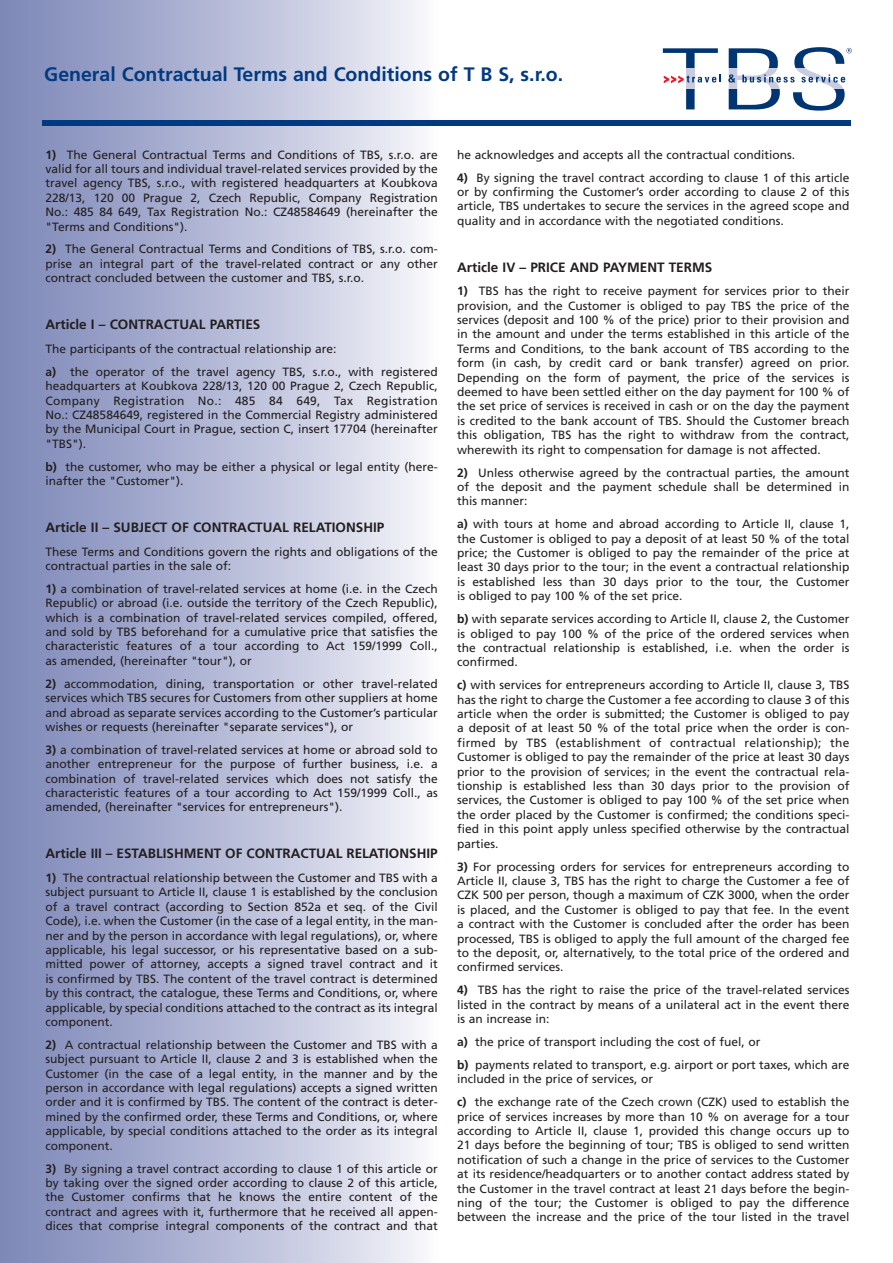
<style>
.page{position:relative;width:893px;height:1263px;background:#fff}
.page>*{position:absolute;margin:0;border:0;box-sizing:border-box;transform-origin:0 0}
.t1{font:700 19.5px "Frutiger CE";color:#013a81}
.t2{font:700 13.5px "Frutiger CE";color:#231f20}
.t3{font:12px/14.4px "Frutiger CE";color:#231f20;text-align:justify}
.s1{font-weight:700}
</style>
<div class="page">
<div style="left:0;top:0;width:438px;height:1263px;background:linear-gradient(to right,#7984b6,#f4f4fa)"></div>
<svg style="left:662px;top:47px;width:189px;height:64px"></svg>
<div style="left:43px;top:120px;width:808px;height:6px;background:#013a81"></div>
<h1 class="t1" style="left:44px;top:66px;width:520px">General Contractual Terms and Conditions of T B S, s.r.o.</h1>
<p class="t3" style="left:46px;top:148px;width:393px"><span class="s1">1)</span> The General Contractual Terms and Conditions of TBS, s.r.o. are valid for all tours and individual travel-related services provided by the travel agency TBS, s.r.o., with registered headquarters at Koubkova 228/13, 120 00 Prague 2, Czech Republic, Company Registration No.: 485 84 649, Tax Registration No.: CZ48584649 (hereinafter the "Terms and Conditions").</p>
<p class="t3" style="left:46px;top:243px;width:393px"><span class="s1">2)</span> The General Contractual Terms and Conditions of TBS, s.r.o. com&shy;prise an integral part of the travel-related contract or any other contract concluded between the customer and TBS, s.r.o.</p>
<p class="t2" style="left:46px;top:319px;width:216px">Article I – CONTRACTUAL PARTIES</p>
<p class="t3" style="left:46px;top:338px;width:393px;line-height:23px">The participants of the contractual relationship are:<br><span class="s1">a)</span> the operator of the travel agency TBS, s.r.o., with registered</p>
<p class="t3" style="left:46px;top:379px;width:393px">headquarters at Koubkova 228/13, 120 00 Prague 2, Czech Republic, Company Registration No.: 485 84 649, Tax Registration No.: CZ48584649, registered in the Commercial Registry administered by the Municipal Court in Prague, section C, insert 17704 (hereinafter "TBS").</p>
<p class="t3" style="left:46px;top:460px;width:393px"><span class="s1">b)</span> the customer, who may be either a physical or legal entity (here&shy;inafter the "Customer").</p>
<p class="t2" style="left:46px;top:521px;width:340px">Article II – SUBJECT OF CONTRACTUAL RELATIONSHIP</p>
<p class="t3" style="left:46px;top:545px;width:393px">These Terms and Conditions govern the rights and obligations of the contractual parties in the sale of:</p>
<p class="t3" style="left:46px;top:582px;width:393px"><span class="s1">1)</span> a combination of travel-related services at home (i.e. in the Czech Republic) or abroad (i.e. outside the territory of the Czech Republic), which is a combination of travel-related services compiled, offered, and sold by TBS beforehand for a cumulative price that satisfies the characteristic features of a tour according to Act 159/1999 Coll., as amended, (hereinafter "tour"), or</p>
<p class="t3" style="left:46px;top:677px;width:393px"><span class="s1">2)</span> accommodation, dining, transportation or other travel-related services which TBS secures for Customers from other suppliers at home and abroad as separate services according to the Customer’s particular wishes or requests (hereinafter "separate services"), or</p>
<p class="t3" style="left:46px;top:743px;width:393px"><span class="s1">3)</span> a combination of travel-related services at home or abroad sold to another entrepreneur for the purpose of further business, i.e. a combination of travel-related services which does not satisfy the characteristic features of a tour according to Act 159/1999 Coll., as amended, (hereinafter "services for entrepreneurs").</p>
<p class="t2" style="left:46px;top:848px;width:393px">Article III – ESTABLISHMENT OF CONTRACTUAL RELATIONSHIP</p>
<p class="t3" style="left:46px;top:871px;width:393px"><span class="s1">1)</span> The contractual relationship between the Customer and TBS with a subject pursuant to Article II, clause 1 is established by the conclusion of a travel contract (according to Section 852a et seq. of the Civil Code), i.e. when the Customer (in the case of a legal entity, in the man&shy;ner and by the person in accordance with legal regulations), or, where applicable, his legal successor, or his representative based on a sub&shy;mitted power of attorney, accepts a signed travel contract and it is confirmed by TBS. The content of the travel contract is determined by this contract, the catalogue, these Terms and Conditions, or, where applicable, by special conditions attached to the contract as its integral component.</p>
<p class="t3" style="left:46px;top:1038px;width:393px"><span class="s1">2)</span> A contractual relationship between the Customer and TBS with a subject pursuant to Article II, clause 2 and 3 is established when the Customer (in the case of a legal entity, in the manner and by the person in accordance with legal regulations) accepts a signed written order and it is confirmed by TBS. The content of the contract is deter&shy;mined by the confirmed order, these Terms and Conditions, or, where applicable, by special conditions attached to the order as its integral component.</p>
<p class="t3" style="left:46px;top:1162px;width:393px"><span class="s1">3)</span> By signing a travel contract according to clause 1 of this article or by taking over the signed order according to clause 2 of this article, the Customer confirms that he knows the entire content of the contract and agrees with it, furthermore that he received all appen&shy;dices that comprise integral components of the contract and that</p>
<p class="t3" style="left:457px;top:148px;width:339px">he acknowledges and accepts all the contractual conditions.</p>
<p class="t3" style="left:457px;top:171px;width:393px"><span class="s1">4)</span> By signing the travel contract according to clause 1 of this article or by confirming the Customer’s order according to clause 2 of this article, TBS undertakes to secure the services in the agreed scope and quality and in accordance with the negotiated conditions.</p>
<p class="t2" style="left:457px;top:261px;width:256px">Article IV – PRICE AND PAYMENT TERMS</p>
<p class="t3" style="left:457px;top:284px;width:393px"><span class="s1">1)</span> TBS has the right to receive payment for services prior to their provision, and the Customer is obliged to pay TBS the price of the services (deposit and 100 % of the price) prior to their provision and in the amount and under the terms established in this article of the Terms and Conditions, to the bank account of TBS according to the form (in cash, by credit card or bank transfer) agreed on prior.<br>Depending on the form of payment, the price of the services is deemed to have been settled either on the day payment for 100 % of the set price of services is received in cash or on the day the payment is credited to the bank account of TBS. Should the Customer breach this obligation, TBS has the right to withdraw from the contract, wherewith its right to compensation for damage is not affected.</p>
<p class="t3" style="left:457px;top:466px;width:393px"><span class="s1">2)</span> Unless otherwise agreed by the contractual parties, the amount of the deposit and the payment schedule shall be determined in this manner:</p>
<p class="t3" style="left:457px;top:517px;width:393px"><span class="s1">a)</span> with tours at home and abroad according to Article II, clause 1, the Customer is obliged to pay a deposit of at least 50 % of the total price; the Customer is obliged to pay the remainder of the price at least 30 days prior to the tour; in the event a contractual relationship is established less than 30 days prior to the tour, the Customer is obliged to pay 100 % of the set price.</p>
<p class="t3" style="left:457px;top:612px;width:393px"><span class="s1">b)</span> with separate services according to Article II, clause 2, the Customer is obliged to pay 100 % of the price of the ordered services when the contractual relationship is established, i.e. when the order is confirmed.</p>
<p class="t3" style="left:457px;top:678px;width:393px"><span class="s1">c)</span> with services for entrepreneurs according to Article II, clause 3, TBS has the right to charge the Customer a fee according to clause 3 of this article when the order is submitted; the Customer is obliged to pay a deposit of at least 50 % of the total price when the order is con&shy;firmed by TBS (establishment of contractual relationship); the Customer is obliged to pay the remainder of the price at least 30 days prior to the provision of services; in the event the contractual rela&shy;tionship is established less than 30 days prior to the provision of services, the Customer is obliged to pay 100 % of the set price when the order placed by the Customer is confirmed; the conditions speci&shy;fied in this point apply unless specified otherwise by the contractual parties.</p>
<p class="t3" style="left:457px;top:860px;width:393px"><span class="s1">3)</span> For processing orders for services for entrepreneurs according to Article II, clause 3, TBS has the right to charge the Customer a fee of CZK 500 per person, though a maximum of CZK 3000, when the order is placed, and the Customer is obliged to pay that fee. In the event a contract with the Customer is concluded after the order has been processed, TBS is obliged to apply the full amount of the charged fee to the deposit, or, alternatively, to the total price of the ordered and confirmed services.</p>
<p class="t3" style="left:457px;top:983px;width:393px"><span class="s1">4)</span> TBS has the right to raise the price of the travel-related services listed in the contract by means of a unilateral act in the event there is an increase in:</p>
<p class="t3" style="left:457px;top:1031px;width:393px;line-height:23px"><span class="s1">a)</span> the price of transport including the cost of fuel, or<br><span class="s1">b)</span> payments related to transport, e.g. airport or port taxes, which are</p>
<p class="t3" style="left:457px;top:1068px;width:393px;line-height:23px">included in the price of services, or<br><span class="s1">c)</span> the exchange rate of the Czech crown (CZK) used to establish the</p>
<p class="t3" style="left:457px;top:1110px;width:393px">price of services increases by more than 10 % on average for a tour according to Article II, clause 1, provided this change occurs up to 21 days before the beginning of tour; TBS is obliged to send written notification of such a change in the price of services to the Customer at its residence/headquarters or to another contact address stated by the Customer in the travel contract at least 21 days before the begin&shy;ning of the tour; the Customer is obliged to pay the difference between the increase and the price of the tour listed in the travel</p>
</div>
